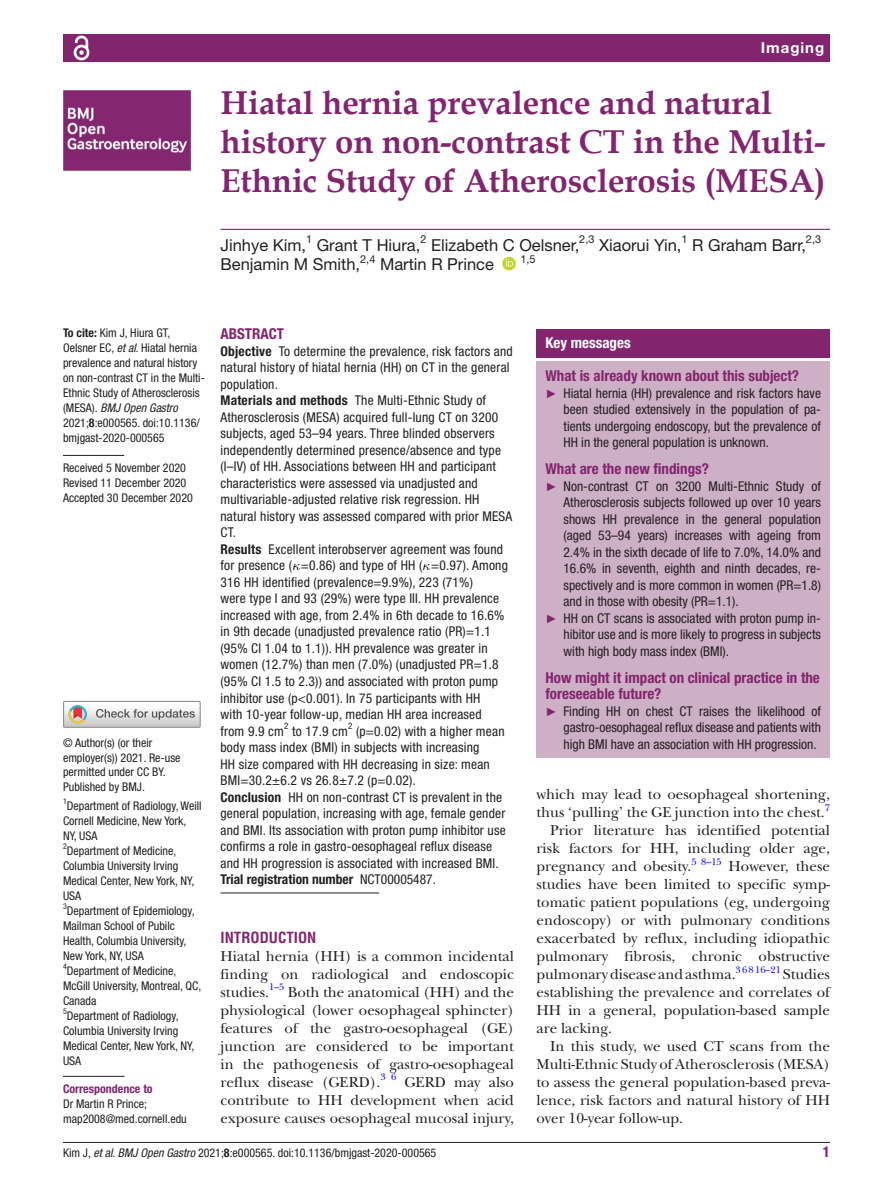
<style>
.page{position:relative;width:893px;height:1191px;background:#fff}
.page>*{position:absolute;margin:0;border:0;box-sizing:border-box;transform-origin:0 0}
.t1{font:700 33px/39px "Book Antiqua";color:#83246f}
.t2{font:16.5px "Helvetica Neue LT Std";color:#231f20}
.t3{font:15px/18px "New Baskerville";color:#231f20;text-align:justify}
.t4{font:700 condensed 15px/16.5px "Helvetica Neue LT Std";color:#83246f}
.t5{font:700 condensed 15px "Helvetica LT Std";color:#83246f}
.t6{font:700 condensed 15px "Helvetica Neue LT Std";color:#fff}
.t7{font:700 15px "Helvetica Neue LT Std";letter-spacing:.065em;color:#fff}
.t8{font:condensed 13.5px/16.5px "Helvetica Neue LT Std";letter-spacing:.015em;color:#231f20;text-align:justify}
.t9{font:condensed 12px/15px "Helvetica Neue LT Std";color:#231f20}
.t10{font:700 condensed 12px "Helvetica Neue LT Std";color:#83246f}
.t11{font:10.95px "Helvetica Neue LT Std";color:#231f20}
.t12{font:9.9px "New Baskerville";color:#00f}
.t13{font:condensed 7.95px "Helvetica Neue LT Std";color:#231f20}
.s1{font-weight:700}
.s2{font-style:italic}
.s3{font-family:"CMMI9";font-stretch:normal;color:#000}
.s4{font-family:"Arial";font-stretch:normal;font-size:12px;color:#83246f}
</style>
<div class="page">
<hr style="left:63px;top:1142px;width:767px;height:1px;background:#231f20">
<div style="left:63px;top:34px;width:767px;height:28px;background:#83246f"></div>
<svg style="left:73px;top:35px;width:17px;height:26px"></svg>
<hr style="left:220px;top:229px;width:610px;height:1px;background:#83246f">
<svg style="left:502px;top:257px;width:14px;height:13px"></svg>
<hr style="left:63px;top:455px;width:61px;height:1px;background:#231f20">
<hr style="left:63px;top:1076px;width:61px;height:1px;background:#231f20">
<img style="left:63px;top:90px;width:127px;height:81px">
<div style="left:63px;top:701px;width:138px;height:27px;border:1px solid #969090"></div>
<svg style="left:64px;top:701px;width:136px;height:26px"></svg>
<hr style="left:220px;top:892px;width:159px;height:1px;background:#231f20">
<div style="left:536px;top:329px;width:294px;height:28px;background:#83246f"></div>
<div style="left:536px;top:361px;width:294px;height:397px;background:#cdb0c5"></div>
<p class="t7" style="left:761px;top:39px;width:65px">Imaging</p>
<h1 class="t1" style="left:220px;top:83px;width:606px">Hiatal hernia prevalence and natural history on non-contrast CT in the Multi-<br>Ethnic Study of Atherosclerosis (MESA)</h1>
<p class="t2" style="left:220px;top:235px;width:87px">Jinhye Kim,</p>
<p class="t11" style="left:306px;top:233px;width:8px">1</p>
<p class="t2" style="left:317px;top:235px;width:105px">Grant T Hiura,</p>
<p class="t11" style="left:420px;top:233px;width:8px">2</p>
<p class="t2" style="left:431px;top:235px;width:150px">Elizabeth C Oelsner,</p>
<p class="t11" style="left:579px;top:233px;width:17px">2,3</p>
<p class="t2" style="left:599px;top:235px;width:84px">Xiaorui Yin,</p>
<p class="t11" style="left:682px;top:233px;width:8px">1</p>
<p class="t2" style="left:692px;top:235px;width:115px">R Graham Barr,</p>
<p class="t11" style="left:806px;top:233px;width:17px">2,3</p>
<p class="t2" style="left:220px;top:255px;width:141px">Benjamin M Smith,</p>
<p class="t11" style="left:360px;top:252px;width:17px">2,4</p>
<p class="t2" style="left:380px;top:255px;width:115px">Martin R Prince</p>
<p class="t11" style="left:520px;top:252px;width:17px">1,5</p>
<p class="t9" style="left:63px;top:325px;width:143px"><span class="s1">To cite:</span> Kim J, Hiura GT,<br>Oelsner EC, <span class="s2">et al</span>. Hiatal hernia prevalence and natural history on non-contrast CT in the Multi-<br>Ethnic Study of Atherosclerosis (MESA). <span class="s2">BMJ Open Gastro<br></span>2021;<span class="s1">8</span>:e000565. doi:10.1136/ bmjgast-2020-000565</p>
<p class="t9" style="left:63px;top:460px;width:131px">Received 5 November 2020<br>Revised 11 December 2020<br>Accepted 30 December 2020</p>
<p class="t9" style="left:63px;top:736px;width:119px;line-height:14.4px">© Author(s) (or their employer(s)) 2021. Re-use permitted under CC BY.<br>Published by BMJ.</p>
<p class="t13" style="left:63px;top:797px;width:5px">1</p>
<p class="t9" style="left:63px;top:798px;width:140px;text-indent:4px">Department of Radiology, Weill<br>Cornell Medicine, New York,<br>NY, USA<br><sup>2</sup>Department of Medicine,<br>Columbia University Irving<br>Medical Center, New York, NY,<br>USA<br><sup>3</sup>Department of Epidemiology,<br>Mailman School of Pubilc<br>Health, Columbia University,<br>New York, NY, USA<br><sup>4</sup>Department of Medicine,<br>McGill University, Montreal, QC,<br>Canada</p>
<p class="t13" style="left:63px;top:1007px;width:5px">5</p>
<p class="t9" style="left:63px;top:1008px;width:133px;text-indent:4px">Department of Radiology,<br>Columbia University Irving<br>Medical Center, New York, NY,<br>USA</p>
<p class="t10" style="left:63px;top:1081px;width:91px">Correspondence to</p>
<p class="t9" style="left:63px;top:1096px;width:125px">Dr Martin R Prince; map2008@med.cornell.edu</p>
<p class="t4" style="left:220px;top:325px;width:65px">ABSTRACT</p>
<p class="t8" style="left:220px;top:343px;width:294px;text-align:left"><span class="s1">Objective</span> To determine the prevalence, risk factors and natural history of hiatal hernia (HH) on CT in the general population.<br><span class="s1">Materials and methods</span> The Multi-Ethnic Study of Atherosclerosis (MESA) acquired full-lung CT on 3200 subjects, aged 53–94 years. Three blinded observers independently determined presence/absence and type (I–IV) of HH. Associations between HH and participant characteristics were assessed via unadjusted and multivariable-adjusted relative risk regression. HH natural history was assessed compared with prior MESA CT.<br><span class="s1">Results</span> Excellent interobserver agreement was found for presence ( <span class="s3">κ</span>=0.86) and type of HH ( <span class="s3">κ</span>=0.97). Among 316 HH identified (prevalence=9.9%), 223 (71%)<br>were type I and 93 (29%) were type III. HH prevalence increased with age, from 2.4% in 6th decade to 16.6% in 9th decade (unadjusted prevalence ratio (PR)=1.1 (95% CI 1.04 to 1.1)). HH prevalence was greater in women (12.7%) than men (7.0%) (unadjusted PR=1.8 (95% CI 1.5 to 2.3)) and associated with proton pump inhibitor use (p&lt;0.001). In 75 participants with HH<br>with 10-year follow-up, median HH area increased<br>from 9.9 cm<sup>2</sup> to 17.9 cm<sup>2</sup> (p=0.02) with a higher mean body mass index (BMI) in subjects with increasing<br>HH size compared with HH decreasing in size: mean BMI=30.2±6.2 vs 26.8±7.2 (p=0.02).<br><span class="s1">Conclusion</span> HH on non-contrast CT is prevalent in the general population, increasing with age, female gender and BMI. Its association with proton pump inhibitor use confirms a role in gastro-oesophageal reflux disease and HH progression is associated with increased BMI.<br><span class="s1">Trial registration number</span> NCT00005487.</p>
<p class="t5" style="left:220px;top:928px;width:97px">INTRODUCTION</p>
<p class="t3" style="left:220px;top:947px;width:295px">Hiatal hernia (HH) is a common incidental finding on radiological and endoscopic studies.</p>
<p class="t12" style="left:269px;top:981px;width:17px">1–5</p>
<p class="t3" style="left:220px;top:983px;width:295px;text-indent:67px">Both the anatomical (HH) and the physiological (lower oesophageal sphincter) features of the gastro-oesophageal (GE) junction are considered to be important in the pathogenesis of gastro-oesophageal reflux disease (GERD).<sup>3</sup> <sup>6</sup></p>
<p class="t3" style="left:220px;top:1073px;width:295px;text-indent:184px">GERD may also contribute to HH development when acid exposure causes oesophageal mucosal injury,</p>
<p class="t6" style="left:545px;top:334px;width:87px">Key messages</p>
<p class="t4" style="left:545px;top:367px;width:255px">What is already known about this subject?</p>
<p class="t8" style="left:563px;top:384px;width:259px;text-indent:-18px"><span class="s4">►</span> Hiatal hernia (HH) prevalence and risk factors have been studied extensively in the population of pa&shy;tients undergoing endoscopy, but the prevalence of HH in the general population is unknown.</p>
<p class="t4" style="left:545px;top:460px;width:165px">What are the new findings?</p>
<p class="t8" style="left:545px;top:477px;width:277px"><span class="s4">►</span> Non-contrast CT on 3200 Multi-Ethnic Study of</p>
<p class="t8" style="left:563px;top:494px;width:259px">Atherosclerosis subjects followed up over 10 years</p>
<p class="t8" style="left:563px;top:510px;width:259px">shows HH prevalence in the general population</p>
<p class="t8" style="left:563px;top:527px;width:259px">(aged 53–94 years) increases with ageing from</p>
<p class="t8" style="left:563px;top:543px;width:259px">2.4% in the sixth decade of life to 7.0%, 14.0% and</p>
<p class="t8" style="left:563px;top:560px;width:259px">16.6% in seventh, eighth and ninth decades, re-</p>
<p class="t8" style="left:563px;top:576px;width:259px">spectively and is more common in women (PR=1.8)</p>
<p class="t8" style="left:563px;top:593px;width:177px">and in those with obesity (PR=1.1).</p>
<p class="t8" style="left:545px;top:609px;width:277px"><span class="s4">►</span> HH on CT scans is associated with proton pump in-</p>
<p class="t8" style="left:563px;top:626px;width:259px">hibitor use and is more likely to progress in subjects</p>
<p class="t8" style="left:563px;top:642px;width:167px">with high body mass index (BMI).</p>
<p class="t4" style="left:545px;top:669px;width:276px">How might it impact on clinical practice in the foreseeable future?</p>
<p class="t8" style="left:563px;top:702px;width:259px;text-indent:-18px"><span class="s4">►</span> Finding HH on chest CT raises the likelihood of gastro-oesophageal reflux disease and patients with high BMI have an association with HH progression.</p>
<p class="t3" style="left:536px;top:785px;width:295px">which may lead to oesophageal shortening, thus ‘pulling’ the GE junction into the chest.</p>
<p class="t12" style="left:825px;top:801px;width:7px">7</p>
<p class="t3" style="left:536px;top:821px;width:295px;text-indent:14px">Prior literature has identified potential risk factors for HH, including older age, pregnancy and obesity.</p>
<p class="t12" style="left:691px;top:855px;width:32px">5 8–15</p>
<p class="t3" style="left:536px;top:857px;width:295px;text-indent:192px">However, these studies have been limited to specific symp&shy;tomatic patient populations (eg, undergoing endoscopy) or with pulmonary conditions exacerbated by reflux, including idiopathic pulmonary fibrosis, chronic obstructive pulmonary disease and asthma.</p>
<p class="t12" style="left:736px;top:963px;width:47px">3 6 8 16–21</p>
<p class="t3" style="left:536px;top:965px;width:295px;text-indent:246px">Studies establishing the prevalence and correlates of HH in a general, population-based sample are lacking.</p>
<p class="t3" style="left:536px;top:1037px;width:295px;text-indent:14px">In this study, we used CT scans from the Multi-Ethnic Study of Atherosclerosis (MESA) to assess the general population-based preva&shy;lence, risk factors and natural history of HH over 10-year follow-up.</p>
<p class="t9" style="left:63px;top:1145px;width:375px">Kim J, <span class="s2">et al</span>. <span class="s2">BMJ Open Gastro</span> 2021;<span class="s1">8</span>:e000565. doi:10.1136/bmjgast-2020-000565</p>
<p class="t4" style="left:823px;top:1143px;width:9px">1</p>
</div>
